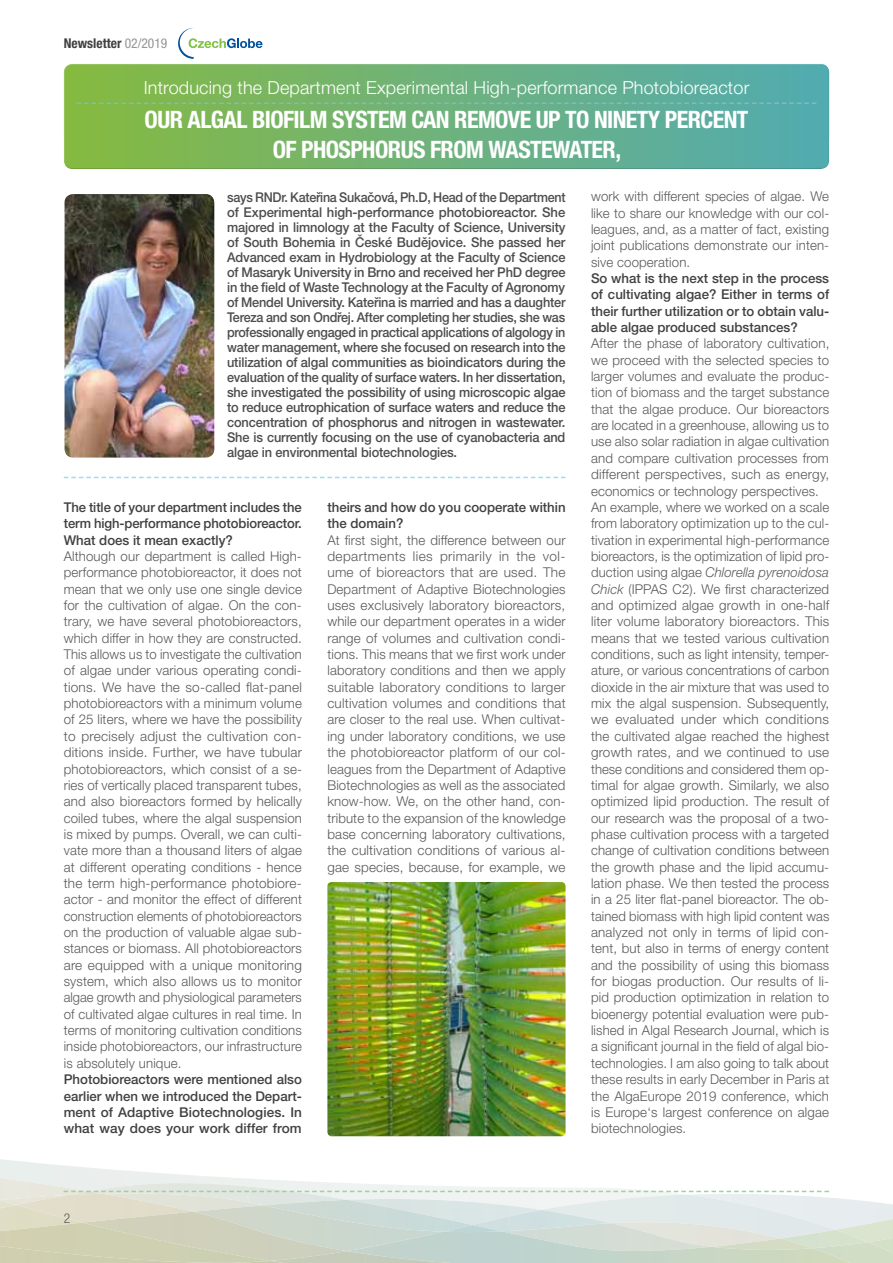
<style>
.page{position:relative;width:893px;height:1263px;background:#fff}
.page>*{position:absolute;margin:0;border:0;box-sizing:border-box;transform-origin:0 0}
.t1{font:700 condensed 27px "Helvetica Neue LT Pro";letter-spacing:.01em;color:#fff}
.t2{font:700 condensed 24px/30px "Helvetica Neue LT Pro";letter-spacing:-.025em;color:#fff;text-align:center}
.t3{font:300 18px "Helvetica Neue LT Pro";letter-spacing:.01em;color:#fff}
.t4{font:700 condensed 18px "Helvetica Neue LT Pro";letter-spacing:.01em;color:#fff}
.t5{font:300 13.5px/16.4px "Helvetica Neue LT Pro";letter-spacing:.01em;color:#58595b;text-align:justify}
.t6{font:500 13.5px/15px "Helvetica Neue LT Pro";letter-spacing:-.01em;color:#4d4d4f;text-align:justify;scale:.93 1}
.t7{font:500 13.5px/16.4px "Helvetica Neue LT Pro";color:#414042;text-align:justify}
.t8{font:700 condensed 13.5px "Helvetica Neue LT Pro";color:#414042}
.t9{font:300 condensed 13.5px "Helvetica Neue LT Pro";color:#58595b}
.s1{font-weight:400;color:#939598}
.s2{font-style:italic}
</style>
<div class="page">
<img style="left:865px;top:1238px;width:27px;height:25px">
<img style="left:347px;top:1238px;width:518px;height:25px">
<img style="left:270px;top:1238px;width:77px;height:5px">
<img style="left:0;top:1243px;width:802px;height:20px">
<img style="left:892px;top:1238px;width:1px;height:15px">
<svg style="left:178px;top:28px;width:85px;height:31px"></svg>
<div style="left:63px;top:62px;width:766px;height:103px;background:linear-gradient(to right,#9ac461,#6eb8bd)"></div>
<div style="left:63px;top:66px;width:766px;height:104px;background:#000;opacity:.3"></div>
<svg style="left:0;top:1159px;width:893px;height:79px"></svg>
<svg style="left:77px;top:98px;width:739px;height:6px;background:#6fb383"></svg>
<svg style="left:64px;top:477px;width:501px;height:1px"></svg>
<img style="left:65px;top:194px;width:149px;height:264px">
<img style="left:327px;top:882px;width:239px;height:254px">
<p class="t8" style="left:64px;top:35px;width:105px">NEWSLETTER <span class="s1">02/2019</span></p>
<h3 class="t4" style="left:384px;top:73px;width:127px">PŘEDSTAVUJEME</h3>
<h1 class="t1" style="left:146px;top:105px;width:603px">ODDĚLENÍ DOPADŮ ZMĚNY KLIMATU NA AGROSYSTÉMY</h1>
<h3 class="t3" style="left:144px;top:76px;width:607px">Introducing the Department Experimental High-performance Photobioreactor</h3>
<h2 class="t2" style="left:145px;top:104px;width:605px">OUR ALGAL BIOFILM SYSTEM CAN REMOVE UP TO NINETY PERCENT<br>OF PHOSPHORUS FROM WASTEWATER,</h2>
<p class="t6" style="left:227px;top:190px;width:366px">says RNDr. Kateřina Sukačová, Ph.D, Head of the Department of Experimental high-performance photobioreactor. She majored in limnology at the Faculty of Science, University of South Bohemia in České Budějovice. She passed her Advanced exam in Hydrobiology at the Faculty of Science of Masaryk University in Brno and received her PhD degree in the field of Waste Technology at the Faculty of Agronomy of Mendel University. Kateřina is married and has a daughter Tereza and son Ondřej. After completing her studies, she was professionally engaged in practical applications of algology in water management, where she focused on research into the utilization of algal communities as bioindicators during the evaluation of the quality of surface waters. In her dissertation, she investigated the possibility of using microscopic algae to reduce eutrophication of surface waters and reduce the concentration of phosphorus and nitrogen in wastewater.<br>She is currently focusing on the use of cyanobacteria and algae in environmental biotechnologies.</p>
<p class="t7" style="left:64px;top:499px;width:240px">The title of your department includes the term high-performance photobioreactor.<br>What does it mean exactly?</p>
<p class="t5" style="left:64px;top:548px;width:240px">Although our department is called High&shy;performance photobioreactor, it does not mean that we only use one single device for the cultivation of algae. On the con&shy;trary, we have several photobioreactors, which differ in how they are constructed.<br>This allows us to investigate the cultivation of algae under various operating condi&shy;tions. We have the so-called flat-panel photobioreactors with a minimum volume of 25 liters, where we have the possibility to precisely adjust the cultivation con&shy;ditions inside. Further, we have tubular photobioreactors, which consist of a se&shy;ries of vertically placed transparent tubes, and also bioreactors formed by helically coiled tubes, where the algal suspension is mixed by pumps. Overall, we can culti&shy;vate more than a thousand liters of algae at different operating conditions - hence the term high-performance photobiore&shy;actor - and monitor the effect of different construction elements of photobioreactors on the production of valuable algae sub&shy;stances or biomass. All photobioreactors are equipped with a unique monitoring system, which also allows us to monitor algae growth and physiological parameters of cultivated algae cultures in real time. In terms of monitoring cultivation conditions inside photobioreactors, our infrastructure is absolutely unique.</p>
<p class="t7" style="left:64px;top:1071px;width:240px">Photobioreactors were mentioned also earlier when we introduced the Depart&shy;ment of Adaptive Biotechnologies. In what way does your work differ from</p>
<p class="t7" style="left:327px;top:499px;width:240px">theirs and how do you cooperate within the domain?</p>
<p class="t5" style="left:327px;top:531px;width:240px">At first sight, the difference between our departments lies primarily in the vol&shy;ume of bioreactors that are used. The Department of Adaptive Biotechnologies uses exclusively laboratory bioreactors, while our department operates in a wider range of volumes and cultivation condi&shy;tions. This means that we first work under laboratory conditions and then we apply suitable laboratory conditions to larger cultivation volumes and conditions that are closer to the real use. When cultivat&shy;ing under laboratory conditions, we use the photobioreactor platform of our col&shy;leagues from the Department of Adaptive Biotechnologies as well as the associated know-how. We, on the other hand, con&shy;tribute to the expansion of the knowledge base concerning laboratory cultivations, the cultivation conditions of various al&shy;gae species, because, for example, we</p>
<p class="t5" style="left:591px;top:188px;width:240px">work with different species of algae. We like to share our knowledge with our col&shy;leagues, and, as a matter of fact, existing joint publications demonstrate our inten&shy;sive cooperation.</p>
<p class="t7" style="left:591px;top:270px;width:240px">So what is the next step in the process of cultivating algae? Either in terms of their further utilization or to obtain valu&shy;able algae produced substances?</p>
<p class="t5" style="left:591px;top:335px;width:240px;text-align:left">After the phase of laboratory cultivation, we proceed with the selected species to larger volumes and evaluate the produc&shy;tion of biomass and the target substance that the algae produce. Our bioreactors are located in a greenhouse, allowing us to use also solar radiation in algae cultivation and compare cultivation processes from different perspectives, such as energy, economics or technology perspectives.<br>An example, where we worked on a scale from laboratory optimization up to the cul&shy;tivation in experimental high-performance bioreactors, is the optimization of lipid pro&shy;duction using algae <span class="s2">Chlorella pyrenoidosa Chick</span> (IPPAS C2). We first characterized and optimized algae growth in one-half liter volume laboratory bioreactors. This means that we tested various cultivation conditions, such as light intensity, temper&shy;ature, or various concentrations of carbon dioxide in the air mixture that was used to mix the algal suspension. Subsequently, we evaluated under which conditions the cultivated algae reached the highest growth rates, and we continued to use these conditions and considered them op&shy;timal for algae growth. Similarly, we also optimized lipid production. The result of our research was the proposal of a two&shy;phase cultivation process with a targeted change of cultivation conditions between the growth phase and the lipid accumu&shy;lation phase. We then tested the process in a 25 liter flat-panel bioreactor. The ob&shy;tained biomass with high lipid content was analyzed not only in terms of lipid con&shy;tent, but also in terms of energy content and the possibility of using this biomass for biogas production. Our results of li&shy;pid production optimization in relation to bioenergy potential evaluation were pub&shy;lished in Algal Research Journal, which is a significant journal in the field of algal bio&shy;technologies. I am also going to talk about these results in early December in Paris at the AlgaEurope 2019 conference, which is Europe‘s largest conference on algae biotechnologies.</p>
<p class="t9" style="left:64px;top:1211px;width:8px">2</p>
</div>
